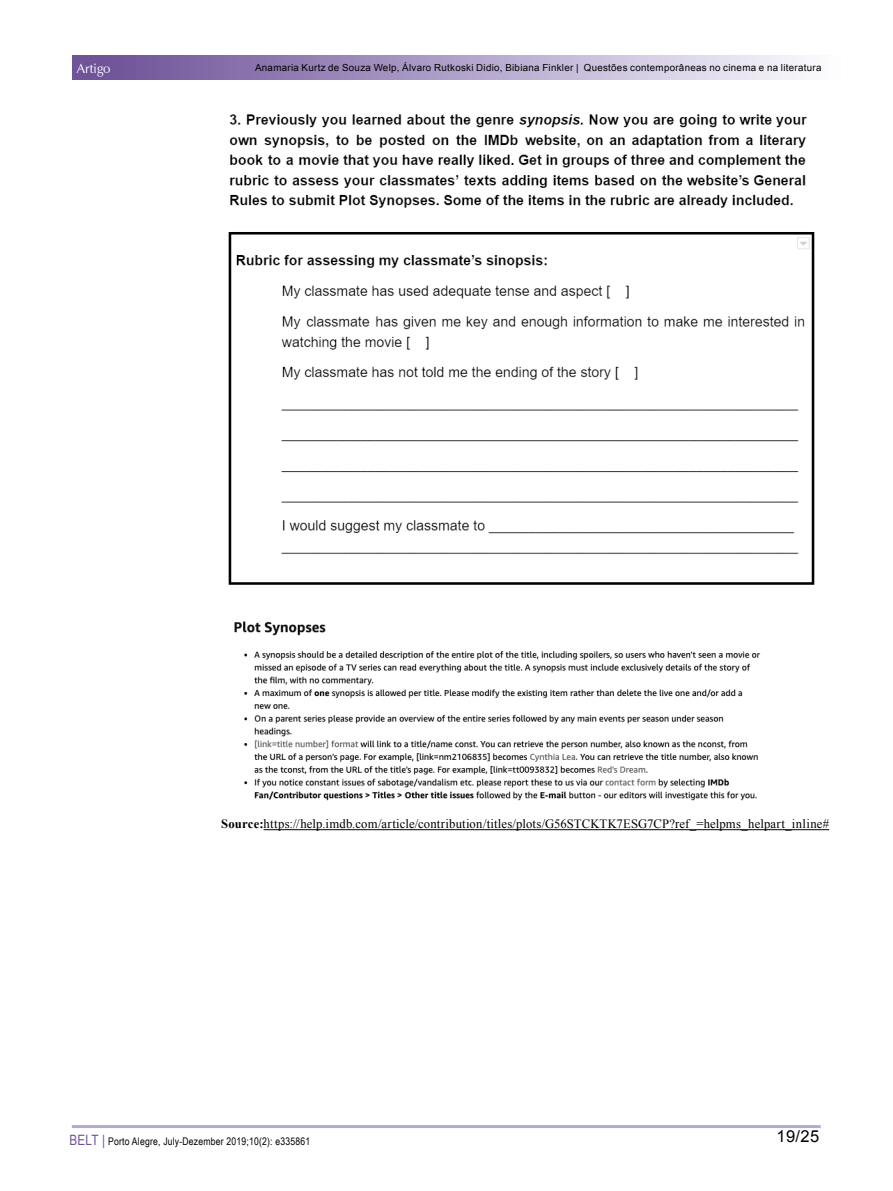
<style>
.page{position:relative;width:893px;height:1191px;background:#fff}
.page>*{position:absolute;margin:0;border:0;box-sizing:border-box;transform-origin:0 0}
.t1{font:16.5px "Arial";color:#000}
.t2{font:13.5px "Zapf Humanist 601 BT";color:#fff}
.t3{font:12.75px "Times New Roman";letter-spacing:.01em;color:#000}
.t4{font:10.5px "Arial Narrow";letter-spacing:.02em;color:#000}
.t5{font:9.75px "Arial";letter-spacing:.03em;color:#000}
.s1{font-weight:700}
.s2{font-size:14.25px;color:#6e5398}
</style>
<div class="page">
<div style="left:72px;top:55px;width:768px;height:25px;background:linear-gradient(to right,#684a94,#fbfbff)"></div>
<hr style="left:72px;top:1125px;width:749px;height:3px;background:#b7a9cb">
<hr style="left:264px;top:829px;width:565px;height:1px;background:#000">
<img style="left:228px;top:114px;width:587px;height:471px">
<img style="left:234px;top:621px;width:527px;height:180px">
<p class="t2" style="left:77px;top:60px;width:35px">Artigo</p>
<p class="t5" style="left:255px;top:61px;width:568px">Anamaria Kurtz de Souza Welp, Álvaro Rutkoski Didio, Bibiana Finkler | Questões contemporâneas no cinema e na literatura</p>
<p class="t3" style="left:221px;top:815px;width:610px"><span class="s1">Source:</span>https://help.imdb.com/article/contribution/titles/plots/G56STCKTK7ESG7CP?ref_=helpms_helpart_inline#</p>
<p class="t4" style="left:69px;top:1133px;width:242px"><span class="s2">BELT |</span> Porto Alegre, July-Dezember 2019;10(2): e335861</p>
<p class="t1" style="left:776px;top:1125px;width:44px">19/25</p>
</div>
